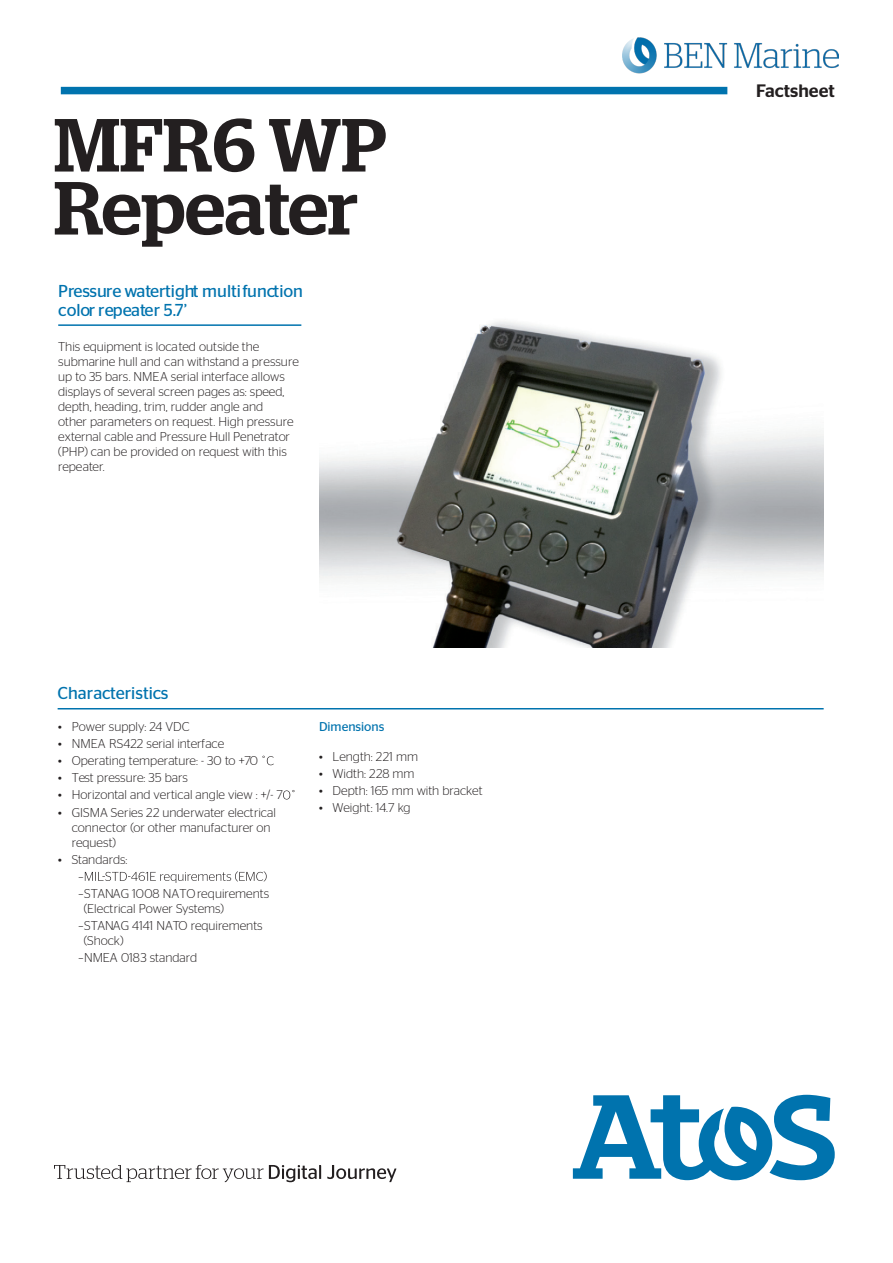
<style>
.page{position:relative;width:893px;height:1263px;background:#fff}
.page>*{position:absolute;margin:0;border:0;box-sizing:border-box;transform-origin:0 0}
.t1{font:500 75px/63px "Stag";color:#231f20}
.Use_case_-_black{font:500 18px "Stag Sans";color:#231f20}
.t2{font:17.25px/18.8px "Stag Sans";color:#0073ae}
.t3{font:300 12.75px/15px "Stag Sans";color:#231f20}
.t4{font:12.75px "Stag Sans";color:#0073ae}
</style>
<div class="page">
<svg style="left:573px;top:1095px;width:262px;height:85px"></svg>
<div style="left:61px;top:87px;width:666px;height:7px;background:#0073ae"></div>
<img style="left:623px;top:38px;width:215px;height:35px">
<svg style="left:54px;top:1165px;width:342px;height:17px"></svg>
<hr style="left:58px;top:324px;width:243px;height:2px;background:#0073ae">
<hr style="left:58px;top:708px;width:766px;height:1px;background:#0073ae">
<img style="left:319px;top:321px;width:505px;height:326px">
<svg style="left:262px;top:756px;width:12px;height:9px"></svg>
<svg style="left:283px;top:790px;width:11px;height:9px"></svg>
<svg style="left:85px;top:871px;width:182px;height:12px"></svg>
<h1 class="t1" style="left:54px;top:113px;width:334px">MFR6 WP<br>Repeater</h1>
<h3 class="t2" style="left:58px;top:282px;width:246px">Pressure watertight multi function color repeater 5.7’</h3>
<p class="t3" style="left:58px;top:339px;width:242px">This equipment is located outside the submarine hull and can withstand a pressure up to 35 bars. NMEA serial interface allows displays of several screen pages as: speed, depth, heading, trim, rudder angle and<br>other parameters on request. High pressure external cable and Pressure Hull Penetrator (PHP) can be provided on request with this repeater.</p>
<h3 class="t2" style="left:58px;top:684px;width:112px">Characteristics</h3>
<p class="t3" style="left:58px;top:719px;width:133px">• Power supply: 24 VDC</p>
<p class="t3" style="left:58px;top:736px;width:167px">• NMEA RS422 serial interface</p>
<p class="t3" style="left:58px;top:753px;width:201px">• Operating temperature: - 30 to +70</p>
<p class="t3" style="left:58px;top:770px;width:131px">• Test pressure: 35 bars</p>
<p class="t3" style="left:58px;top:787px;width:226px">• Horizontal and vertical angle view : +/- 7</p>
<p class="t3" style="left:72px;top:804px;width:206px;text-indent:-14px">• GISMA Series 22 underwater electrical connector (or other manufacturer on request)</p>
<p class="t3" style="left:78px;top:850px;width:193px;line-height:17.1px;text-indent:-20px">• Standards:<br>–<br>–STANAG 1008 NATO requirements</p>
<p class="t3" style="left:78px;top:900px;width:186px;line-height:17.1px;text-indent:5px">(Electrical Power Systems) –STANAG 4141 NATO requirements</p>
<p class="t3" style="left:78px;top:932px;width:121px;line-height:17.1px;text-indent:5px">(Shock)<br>–NMEA 0183 standard</p>
<p class="t4" style="left:319px;top:719px;width:67px">Dimensions</p>
<p class="t3" style="left:319px;top:749px;width:101px">• Length: 221 mm</p>
<p class="t3" style="left:319px;top:766px;width:97px">• Width: 228 mm</p>
<p class="t3" style="left:319px;top:783px;width:165px">• Depth: 165 mm with bracket</p>
<p class="t3" style="left:319px;top:800px;width:93px">• Weight: 14.7 kg</p>
<p class="Use_case_-_black" style="left:756px;top:80px;width:80px">Factsheet</p>
</div>
